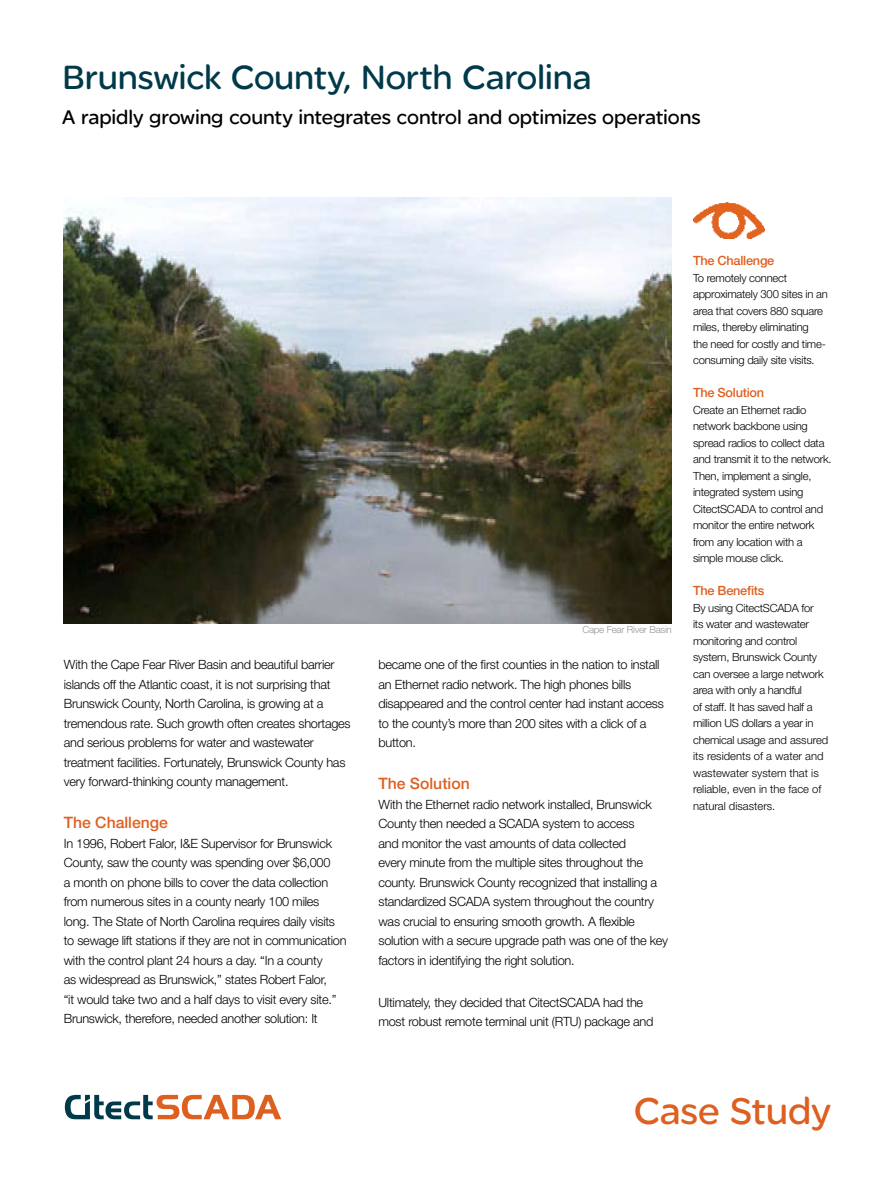
<style>
.page{position:relative;width:893px;height:1188px;background:#fff}
.page>*{position:absolute;margin:0;border:0;box-sizing:border-box;transform-origin:0 0}
.t1{font:39.9px "SE Optimist";letter-spacing:-.005em;color:#de6020}
.t2{font:36px "SE Optimist";letter-spacing:-.005em;color:#003a4a}
.t3{font:21px "SE Optimist";letter-spacing:-.005em;color:#000}
.t4{font:500 15.75px "Helvetica Neue";color:#de6020}
.t5{font:300 12.75px/19.5px "Helvetica Neue";letter-spacing:-.02em;color:#000}
.t6{font:500 12.75px "Helvetica Neue";letter-spacing:-.02em;color:#de6020}
.t7{font:300 11.25px/16.5px "Helvetica Neue";letter-spacing:-.02em;color:#000}
.t8{font:300 9.75px "Helvetica Neue";letter-spacing:-.02em;color:#939598}
</style>
<div class="page">
<img style="left:693px;top:202px;width:71px;height:37px">
<img style="left:64px;top:198px;width:608px;height:426px">
<svg style="left:65px;top:1095px;width:216px;height:24px"></svg>
<h2 class="t2" style="left:63px;top:56px;width:530px">Brunswick County, North Carolina</h2>
<h3 class="t3" style="left:62px;top:105px;width:640px">A rapidly growing county integrates control and optimizes operations</h3>
<p class="t5" style="left:64px;top:655px;width:288px">With the Cape Fear River Basin and beautiful barrier islands off the Atlantic coast, it is not surprising that Brunswick County, North Carolina, is growing at a tremendous rate. Such growth often creates shortages and serious problems for water and wastewater treatment facilities. Fortunately, Brunswick County has very forward-thinking county management.</p>
<p class="t4" style="left:64px;top:813px;width:106px">The Challenge</p>
<p class="t5" style="left:64px;top:833px;width:284px">In 1996, Robert Falor, I&amp;E Supervisor for Brunswick County, saw the county was spending over $6,000<br>a month on phone bills to cover the data collection from numerous sites in a county nearly 100 miles long. The State of North Carolina requires daily visits to sewage lift stations if they are not in communication with the control plant 24 hours a day. “In a county<br>as widespread as Brunswick,” states Robert Falor,<br>“it would take two and a half days to visit every site.” Brunswick, therefore, needed another solution: It</p>
<p class="t8" style="left:582px;top:624px;width:91px">Cape Fear River Basin</p>
<p class="t5" style="left:378px;top:654px;width:287px">became one of the first counties in the nation to install an Ethernet radio network. The high phones bills disappeared and the control center had instant access to the county’s more than 200 sites with a click of a button.</p>
<p class="t4" style="left:378px;top:774px;width:93px">The Solution</p>
<p class="t5" style="left:378px;top:794px;width:291px">With the Ethernet radio network installed, Brunswick County then needed a SCADA system to access<br>and monitor the vast amounts of data collected<br>every minute from the multiple sites throughout the county. Brunswick County recognized that installing a standardized SCADA system throughout the country was crucial to ensuring smooth growth. A flexible solution with a secure upgrade path was one of the key factors in identifying the right solution.</p>
<p class="t5" style="left:378px;top:992px;width:277px">Ultimately, they decided that CitectSCADA had the most robust remote terminal unit (RTU) package and</p>
<p class="t6" style="left:693px;top:253px;width:83px">The Challenge</p>
<p class="t7" style="left:693px;top:269px;width:136px">To remotely connect approximately 300 sites in an area that covers 880 square miles, thereby eliminating<br>the need for costly and time&shy;consuming daily site visits.</p>
<p class="t6" style="left:693px;top:385px;width:73px">The Solution</p>
<p class="t7" style="left:693px;top:401px;width:140px">Create an Ethernet radio network backbone using spread radios to collect data and transmit it to the network.<br>Then, implement a single, integrated system using<br>CitectSCADA to control and monitor the entire network from any location with a simple mouse click.</p>
<p class="t6" style="left:693px;top:583px;width:73px">The Benefits</p>
<p class="t7" style="left:693px;top:599px;width:137px">By using CitectSCADA for<br>its water and wastewater monitoring and control system, Brunswick County can oversee a large network area with only a handful<br>of staff. It has saved half a million US dollars a year in chemical usage and assured its residents of a water and wastewater system that is reliable, even in the face of natural disasters.</p>
<h1 class="t1" style="left:634px;top:1088px;width:199px">Case Study</h1>
</div>
